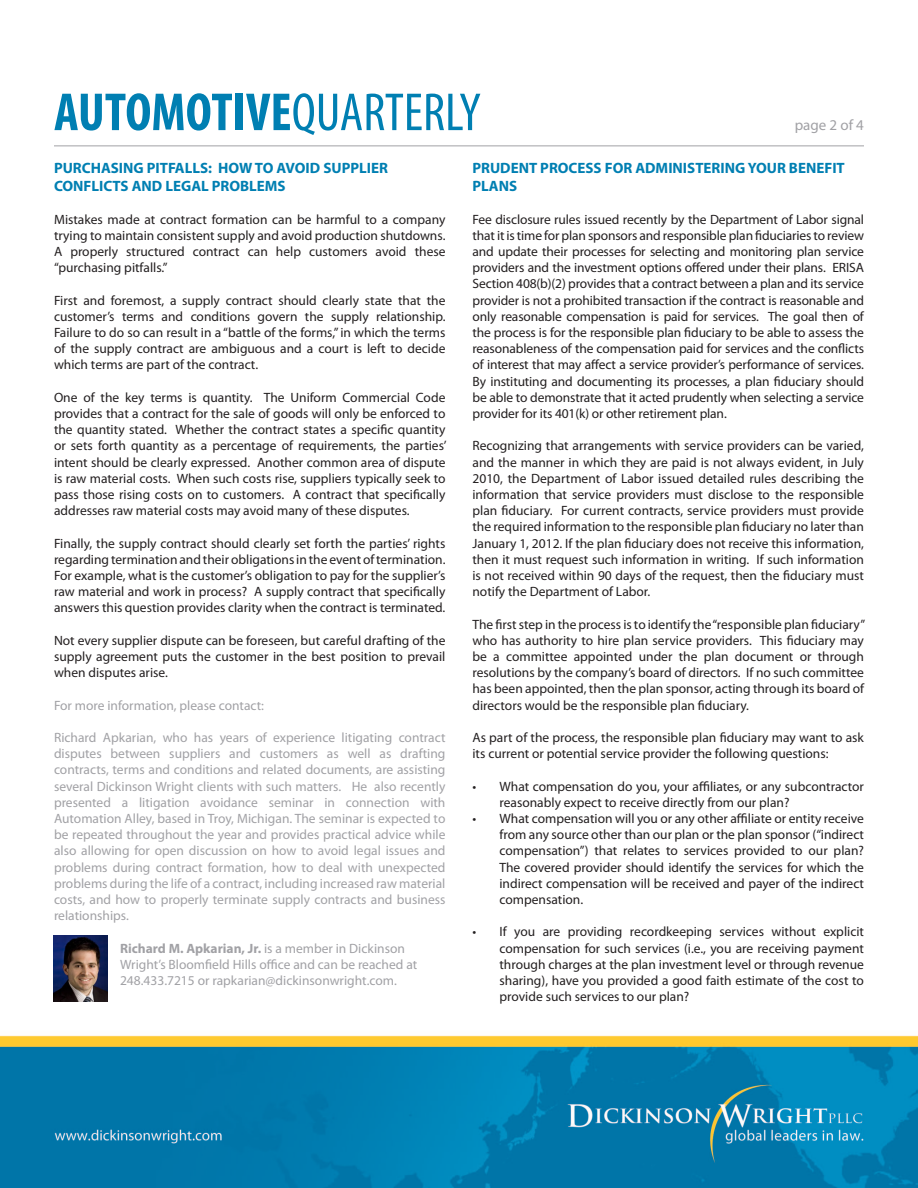
<style>
.page{position:relative;width:918px;height:1188px;background:#fff}
.page>*{position:absolute;margin:0;border:0;box-sizing:border-box;transform-origin:0 0}
.t1{font:700 condensed 54px "Myriad Pro";color:#007fb2}
.t2{font:700 15px/18px "Myriad Pro";color:#007fb2}
.t3{font:15px "Myriad Pro";color:#a1a1a5}
.t4{font:13.5px/16.2px "Myriad Pro";color:#231f20;text-align:justify}
.t5{font:13.5px/16.2px "Myriad Pro";color:#a1a1a5;text-align:justify}
.s1{font-weight:400}
.s2{font-weight:700}
</style>
<div class="page">
<img style="left:0;top:145px;width:918px;height:1043px">
<img style="left:54px;top:935px;width:54px;height:67px">
<hr style="left:54px;top:146px;width:810px;height:1px;background:#a1a1a5">
<p class="t1" style="left:54px;top:78px;width:428px">AUTOMOTIVE<span class="s1">QUARTERLY</span></p>
<p class="t3" style="left:795px;top:116px;width:71px">page 2 of 4</p>
<p class="t2" style="left:54px;top:159px;width:336px">PURCHASING PITFALLS: HOW TO AVOID SUPPLIER<br>CONFLICTS AND LEGAL PROBLEMS</p>
<p class="t4" style="left:54px;top:211px;width:393px">Mistakes made at contract formation can be harmful to a company trying to maintain consistent supply and avoid production shutdowns.<br>A properly structured contract can help customers avoid these “purchasing pitfalls.”</p>
<p class="t4" style="left:54px;top:292px;width:393px">First and foremost, a supply contract should clearly state that the customer’s terms and conditions govern the supply relationship.<br>Failure to do so can result in a “battle of the forms,” in which the terms of the supply contract are ambiguous and a court is left to decide which terms are part of the contract.</p>
<p class="t4" style="left:54px;top:389px;width:394px">One of the key terms is quantity. The Uniform Commercial Code provides that a contract for the sale of goods will only be enforced to the quantity stated. Whether the contract states a specific quantity or sets forth quantity as a percentage of requirements, the parties’ intent should be clearly expressed. Another common area of dispute is raw material costs. When such costs rise, suppliers typically seek to pass those rising costs on to customers. A contract that specifically addresses raw material costs may avoid many of these disputes.</p>
<p class="t4" style="left:54px;top:535px;width:393px">Finally, the supply contract should clearly set forth the parties’ rights regarding termination and their obligations in the event of termination.<br>For example, what is the customer’s obligation to pay for the supplier’s raw material and work in process? A supply contract that specifically answers this question provides clarity when the contract is terminated.</p>
<p class="t4" style="left:54px;top:632px;width:393px">Not every supplier dispute can be foreseen, but careful drafting of the supply agreement puts the customer in the best position to prevail when disputes arise.</p>
<p class="t5" style="left:54px;top:697px;width:212px">For more information, please contact:</p>
<p class="t5" style="left:54px;top:729px;width:393px">Richard Apkarian, who has years of experience litigating contract disputes between suppliers and customers as well as drafting contracts, terms and conditions and related documents, are assisting several Dickinson Wright clients with such matters. He also recently presented a litigation avoidance seminar in connection with Automation Alley, based in Troy, Michigan. The seminar is expected to be repeated throughout the year and provides practical advice while also allowing for open discussion on how to avoid legal issues and problems during contract formation, how to deal with unexpected problems during the life of a contract, including increased raw material costs, and how to properly terminate supply contracts and business relationships.</p>
<p class="t5" style="left:120px;top:940px;width:299px;text-align:left"><span class="s2">Richard M. Apkarian, Jr.</span> is a member in Dickinson<br>Wright’s Bloomfield Hills office and can be reached at<br>248.433.7215 or rapkarian@dickinsonwright.com.</p>
<p class="t2" style="left:472px;top:159px;width:374px">PRUDENT PROCESS FOR ADMINISTERING YOUR BENEFIT<br>PLANS</p>
<p class="t4" style="left:472px;top:211px;width:393px">Fee disclosure rules issued recently by the Department of Labor signal that it is time for plan sponsors and responsible plan fiduciaries to review and update their processes for selecting and monitoring plan service providers and the investment options offered under their plans. ERISA Section 408(b)(2) provides that a contract between a plan and its service provider is not a prohibited transaction if the contract is reasonable and only reasonable compensation is paid for services. The goal then of the process is for the responsible plan fiduciary to be able to assess the reasonableness of the compensation paid for services and the conflicts of interest that may affect a service provider’s performance of services.<br>By instituting and documenting its processes, a plan fiduciary should be able to demonstrate that it acted prudently when selecting a service provider for its 401(k) or other retirement plan.</p>
<p class="t4" style="left:472px;top:438px;width:393px">Recognizing that arrangements with service providers can be varied, and the manner in which they are paid is not always evident, in July 2010, the Department of Labor issued detailed rules describing the information that service providers must disclose to the responsible plan fiduciary. For current contracts, service providers must provide the required information to the responsible plan fiduciary no later than January 1, 2012. If the plan fiduciary does not receive this information, then it must request such information in writing. If such information is not received within 90 days of the request, then the fiduciary must notify the Department of Labor.</p>
<p class="t4" style="left:472px;top:616px;width:394px">The first step in the process is to identify the “responsible plan fiduciary” who has authority to hire plan service providers. This fiduciary may be a committee appointed under the plan document or through resolutions by the company’s board of directors. If no such committee has been appointed, then the plan sponsor, acting through its board of directors would be the responsible plan fiduciary.</p>
<p class="t4" style="left:472px;top:729px;width:393px">As part of the process, the responsible plan fiduciary may want to ask its current or potential service provider the following questions:</p>
<p class="t4" style="left:500px;top:778px;width:366px;text-indent:-27px">• What compensation do you, your affiliates, or any subcontractor reasonably expect to receive directly from our plan?</p>
<p class="t4" style="left:500px;top:810px;width:366px;text-indent:-27px">• What compensation will you or any other affiliate or entity receive from any source other than our plan or the plan sponsor (“indirect compensation”) that relates to services provided to our plan?<br>The covered provider should identify the services for which the indirect compensation will be received and payer of the indirect compensation.</p>
<p class="t4" style="left:500px;top:924px;width:366px;text-indent:-27px">• If you are providing recordkeeping services without explicit compensation for such services (i.e., you are receiving payment through charges at the plan investment level or through revenue sharing), have you provided a good faith estimate of the cost to provide such services to our plan?</p>
</div>
